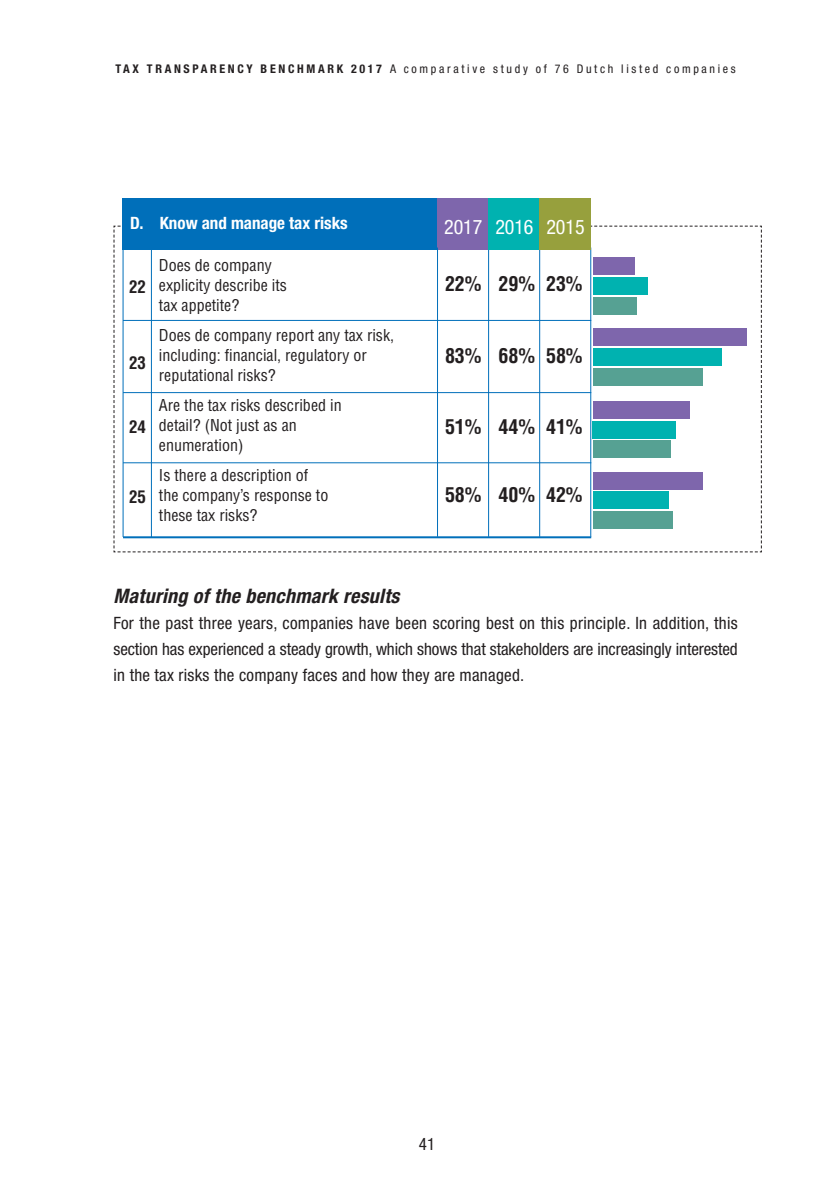
<style>
.page{position:relative;width:840px;height:1191px;background:#fff}
.page>*{position:absolute;margin:0;border:0;box-sizing:border-box;transform-origin:0 0}
.t1{font:700 condensed 20px "Helvetica";letter-spacing:-.005em;color:#231f20}
.t2{font:italic 700 condensed 20px "Helvetica Neue LT Std";letter-spacing:.015em;color:#231f20}
.t3{font:condensed 20px "Helvetica Neue LT Std";letter-spacing:-.005em;color:#fff}
.t4{font:condensed 17px/26px "Helvetica Neue LT Std";letter-spacing:.015em;color:#231f20;text-align:justify}
.t5{font:700 condensed 17px "Helvetica Neue LT Std";color:#fff}
.t6{font:700 condensed 17px "Helvetica";letter-spacing:-.005em;color:#231f20}
.t7{font:condensed 16px/20px "Helvetica";color:#231f20}
.t8{font:condensed 12px "Helvetica Neue LT Std";letter-spacing:.22em;color:#231f20}
.s1{font-weight:700}
</style>
<div class="page">
<svg style="left:113px;top:225px;width:649px;height:328px"></svg>
<div style="left:592px;top:278px;width:55px;height:17px;background:#00b2b0"></div>
<div style="left:592px;top:258px;width:42px;height:17px;background:#7e66ac"></div>
<div style="left:592px;top:297px;width:44px;height:17px;background:#56a193"></div>
<div style="left:592px;top:348px;width:129px;height:17px;background:#00b2b0"></div>
<div style="left:592px;top:328px;width:154px;height:17px;background:#7e66ac"></div>
<div style="left:592px;top:368px;width:110px;height:17px;background:#56a193"></div>
<div style="left:592px;top:421px;width:83px;height:17px;background:#00b2b0"></div>
<div style="left:592px;top:401px;width:97px;height:17px;background:#7e66ac"></div>
<div style="left:592px;top:441px;width:78px;height:17px;background:#56a193"></div>
<div style="left:592px;top:492px;width:76px;height:17px;background:#00b2b0"></div>
<div style="left:592px;top:472px;width:110px;height:17px;background:#7e66ac"></div>
<div style="left:592px;top:512px;width:80px;height:17px;background:#56a193"></div>
<div style="left:122px;top:198px;width:468px;height:51px;background:#006fba"></div>
<div style="left:437px;top:198px;width:51px;height:51px;background:#7e66ac"></div>
<hr style="left:123px;top:320px;width:468px;height:1px;background:#006fba">
<hr style="left:123px;top:392px;width:468px;height:1px;background:#006fba">
<hr style="left:123px;top:462px;width:468px;height:1px;background:#006fba">
<hr style="left:123px;top:536px;width:468px;height:2px;background:#006fba">
<hr style="left:122px;top:249px;width:1px;height:288px;background:#006fba">
<hr style="left:151px;top:249px;width:1px;height:288px;background:#006fba">
<hr style="left:437px;top:247px;width:1px;height:290px;background:#006fba">
<hr style="left:488px;top:247px;width:1px;height:290px;background:#006fba">
<hr style="left:539px;top:247px;width:1px;height:290px;background:#006fba">
<hr style="left:590px;top:247px;width:1px;height:290px;background:#006fba">
<div style="left:488px;top:198px;width:51px;height:51px;background:#00b2b0"></div>
<div style="left:539px;top:198px;width:51px;height:51px;background:#97a03d"></div>
<p class="t8" style="left:115px;top:65px;width:621px"><span class="s1">TAX TRANSPARENCY BENCHMARK 2017</span> A comparative study of 76 Dutch listed companies</p>
<p class="t5" style="left:130px;top:217px;width:219px">D. Know and manage tax risks</p>
<p class="t3" style="left:444px;top:220px;width:142px">2017 2016 2015</p>
<p class="t6" style="left:129px;top:277px;width:18px">22</p>
<p class="t6" style="left:129px;top:353px;width:18px">23</p>
<p class="t6" style="left:129px;top:417px;width:18px">24</p>
<p class="t6" style="left:129px;top:487px;width:18px">25</p>
<p class="t7" style="left:159px;top:255px;width:129px">Does de company explicity describe its tax appetite?</p>
<p class="t7" style="left:159px;top:325px;width:237px">Does de company report any tax risk, including: financial, regulatory or reputational risks?</p>
<p class="t7" style="left:159px;top:395px;width:184px">Are the tax risks described in detail? (Not just as an enumeration)</p>
<p class="t7" style="left:159px;top:465px;width:171px">Is there a description of the company’s response to these tax risks?</p>
<p class="t1" style="left:445px;top:273px;width:139px">22% 29% 23%</p>
<p class="t1" style="left:445px;top:345px;width:139px">83% 68% 58%</p>
<p class="t1" style="left:445px;top:415px;width:139px">51% 44% 41%</p>
<p class="t1" style="left:445px;top:483px;width:139px">58% 40% 42%</p>
<p class="t2" style="left:113px;top:588px;width:287px">Maturing of the benchmark results</p>
<p class="t4" style="left:113px;top:611px;width:625px">For the past three years, companies have been scoring best on this principle. In addition, this section has experienced a steady growth, which shows that stakeholders are increasingly interested in the tax risks the company faces and how they are managed.</p>
<p class="t4" style="left:419px;top:1132px;width:18px">41</p>
</div>
